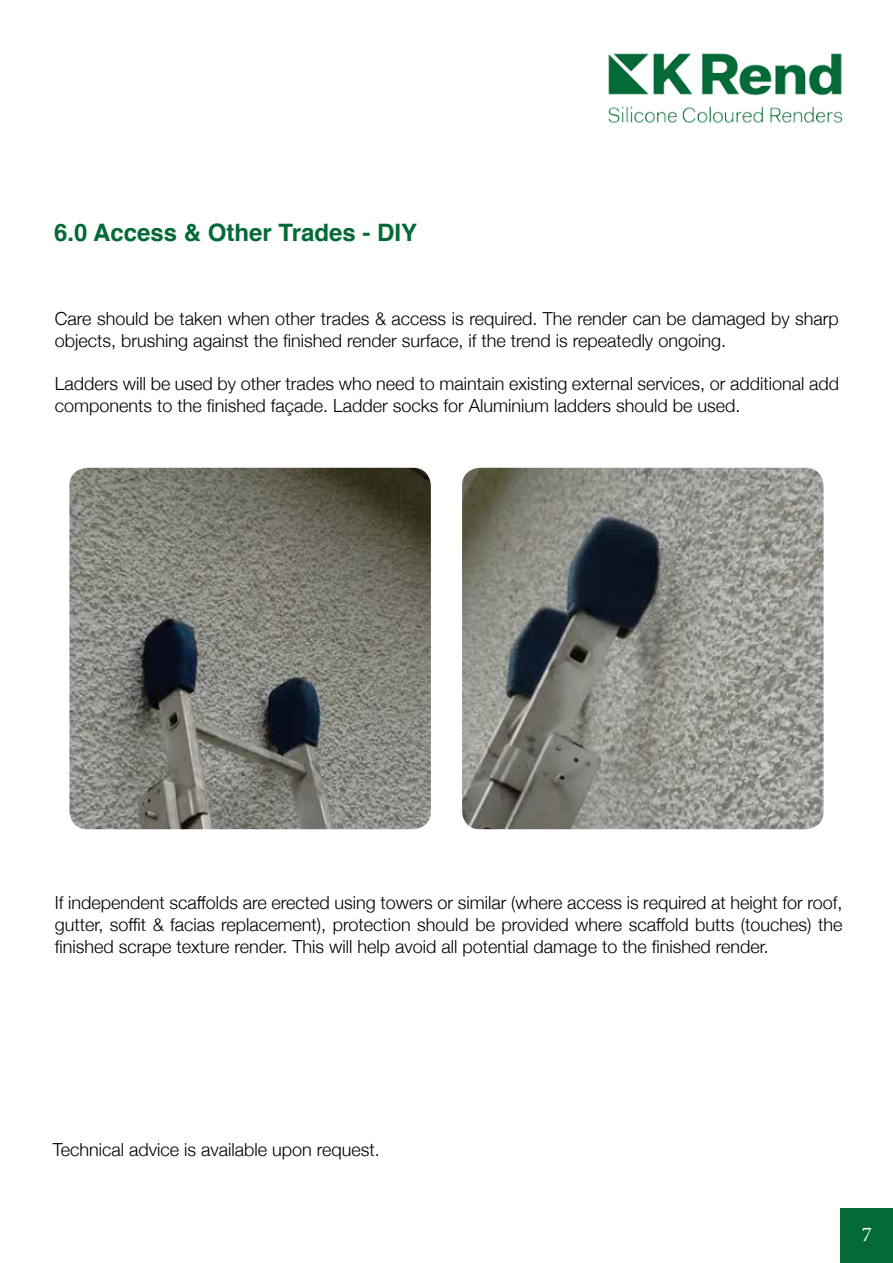
<style>
.page{position:relative;width:893px;height:1263px;background:#fff}
.page>*{position:absolute;margin:0;border:0;box-sizing:border-box;transform-origin:0 0}
.t1{font:700 24px "Helvetica";color:#026937}
.t2{font:21px "Minion Pro";color:#fff}
.t3{font:300 18px/21.6px "Helvetica Neue";color:#000}
</style>
<div class="page">
<img style="left:608px;top:53px;width:235px;height:70px">
<div style="left:840px;top:1209px;width:53px;height:54px;background:#026937"></div>
<img style="left:462px;top:468px;width:361px;height:361px">
<img style="left:69px;top:468px;width:362px;height:361px">
<h1 class="t1" style="left:54px;top:213px;width:365px">6.0 Access &amp; Other Trades - DIY</h1>
<p class="t3" style="left:55px;top:307px;width:786px">Care should be taken when other trades &amp; access is required. The render can be damaged by sharp objects, brushing against the finished render surface, if the trend is repeatedly ongoing.</p>
<p class="t3" style="left:55px;top:371px;width:786px">Ladders will be used by other trades who need to maintain existing external services, or additional add components to the finished façade. Ladder socks for Aluminium ladders should be used.</p>
<p class="t3" style="left:55px;top:891px;width:789px;text-align:justify">If independent scaffolds are erected using towers or similar (where access is required at height for roof, gutter, soffit &amp; facias replacement), protection should be provided where scaffold butts (touches) the finished scrape texture render. This will help avoid all potential damage to the finished render.</p>
<p class="t3" style="left:53px;top:1137px;width:329px">Technical advice is available upon request.</p>
<p class="t2" style="left:862px;top:1220px;width:12px">7</p>
</div>
